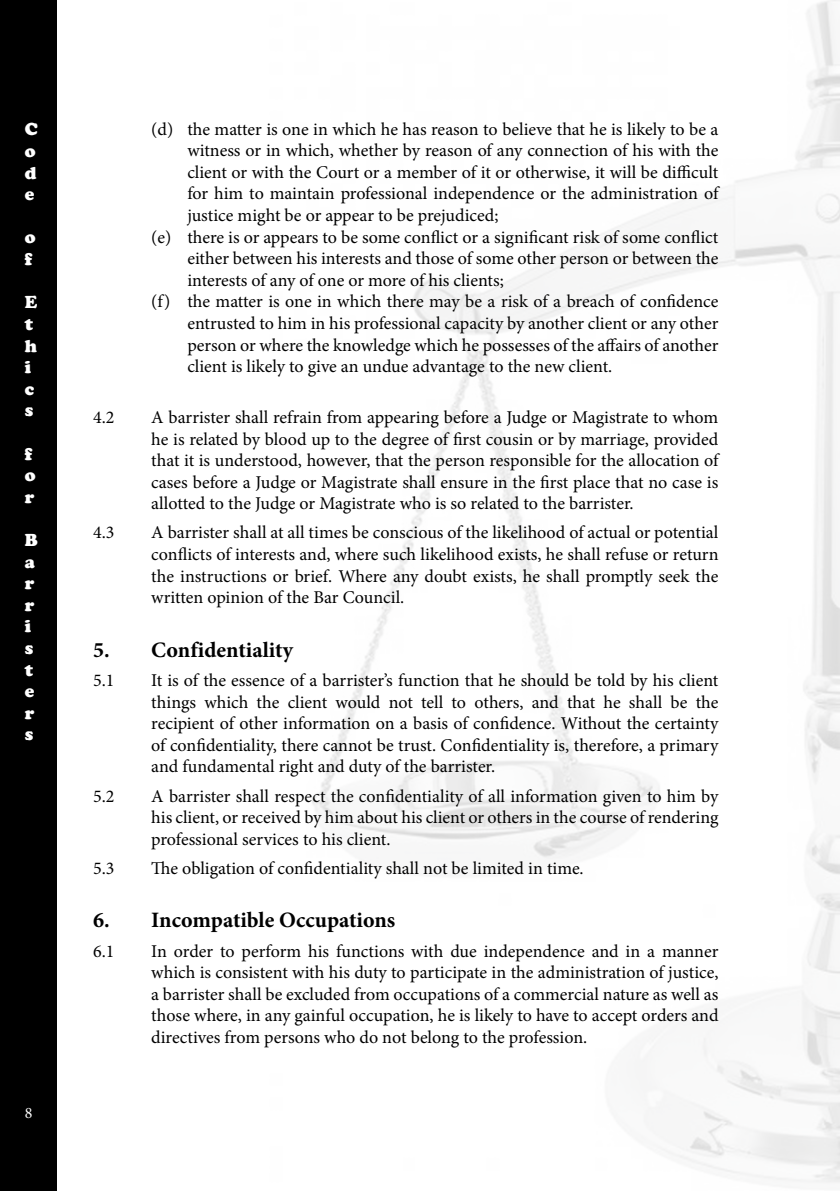
<style>
.page{position:relative;width:840px;height:1191px;background:#fff}
.page>*{position:absolute;margin:0;border:0;box-sizing:border-box;transform-origin:0 0}
.t1{font:700 22px "Minion Pro";color:#000}
.t2{font:18px/21.6px "Minion Pro";letter-spacing:-.005em;color:#000;text-align:justify}
.t3{font:900 18px/21.6px "Cooper";color:#fff}
.t4{font:16px "Minion Pro";color:#fff}
</style>
<div class="page">
<div style="left:0;top:0;width:57px;height:1191px;background:#000"></div>
<img style="left:312px;top:0;width:527px;height:1183px">
<p class="t3" style="left:25px;top:119px;width:14px;text-align:justify">C o d e</p>
<p class="t3" style="left:25px;top:227px;width:12px">o f</p>
<p class="t3" style="left:25px;top:291px;width:14px">E t h i c s</p>
<p class="t3" style="left:25px;top:443px;width:12px">f o r</p>
<p class="t3" style="left:25px;top:529px;width:14px">B a r r i s t e r s</p>
<p class="t4" style="left:25px;top:1101px;width:9px">8</p>
<p class="t2" style="left:151px;top:118px;width:568px">(d) the matter is one in which he has reason to believe that he is likely to be a</p>
<p class="t2" style="left:187px;top:140px;width:532px">witness or in which, whether by reason of any connection of his with the</p>
<p class="t2" style="left:187px;top:161px;width:532px">client or with the Court or a member of it or otherwise, it will be difficult</p>
<p class="t2" style="left:187px;top:183px;width:532px">for him to maintain professional independence or the administration of</p>
<p class="t2" style="left:187px;top:204px;width:312px">justice might be or appear to be prejudiced;</p>
<p class="t2" style="left:151px;top:226px;width:568px">(e) there is or appears to be some conflict or a significant risk of some conflict</p>
<p class="t2" style="left:187px;top:248px;width:532px">either between his interests and those of some other person or between the</p>
<p class="t2" style="left:187px;top:269px;width:318px">interests of any of one or more of his clients;</p>
<p class="t2" style="left:151px;top:291px;width:568px">(f) the matter is one in which there may be a risk of a breach of confidence</p>
<p class="t2" style="left:187px;top:312px;width:532px">entrusted to him in his professional capacity by another client or any other</p>
<p class="t2" style="left:187px;top:334px;width:532px">person or where the knowledge which he possesses of the affairs of another</p>
<p class="t2" style="left:187px;top:356px;width:426px">client is likely to give an undue advantage to the new client.</p>
<p class="t2" style="left:93px;top:406px;width:23px">4.2</p>
<p class="t2" style="left:151px;top:406px;width:568px">A barrister shall refrain from appearing before a Judge or Magistrate to whom he is related by blood up to the degree of first cousin or by marriage, provided that it is understood, however, that the person responsible for the allocation of cases before a Judge or Magistrate shall ensure in the first place that no case is allotted to the Judge or Magistrate who is so related to the barrister.</p>
<p class="t2" style="left:93px;top:522px;width:23px">4.3</p>
<p class="t2" style="left:151px;top:522px;width:568px">A barrister shall at all times be conscious of the likelihood of actual or potential conflicts of interests and, where such likelihood exists, he shall refuse or return the instructions or brief. Where any doubt exists, he shall promptly seek the written opinion of the Bar Council.</p>
<p class="t1" style="left:93px;top:634px;width:201px">5. Confidentiality</p>
<p class="t2" style="left:93px;top:669px;width:23px">5.1</p>
<p class="t2" style="left:151px;top:669px;width:568px">It is of the essence of a barrister’s function that he should be told by his client things which the client would not tell to others, and that he shall be the recipient of other information on a basis of confidence. Without the certainty of confidentiality, there cannot be trust. Confidentiality is, therefore, a primary and fundamental right and duty of the barrister.</p>
<p class="t2" style="left:93px;top:785px;width:23px">5.2</p>
<p class="t2" style="left:151px;top:785px;width:568px">A barrister shall respect the confidentiality of all information given to him by his client, or received by him about his client or others in the course of rendering professional services to his client.</p>
<p class="t2" style="left:93px;top:857px;width:23px">5.3</p>
<p class="t2" style="left:151px;top:857px;width:433px">The obligation of confidentiality shall not be limited in time.</p>
<p class="t1" style="left:93px;top:905px;width:303px">6. Incompatible Occupations</p>
<p class="t2" style="left:93px;top:940px;width:23px">6.1</p>
<p class="t2" style="left:151px;top:940px;width:568px">In order to perform his functions with due independence and in a manner which is consistent with his duty to participate in the administration of justice, a barrister shall be excluded from occupations of a commercial nature as well as those where, in any gainful occupation, he is likely to have to accept orders and directives from persons who do not belong to the profession.</p>
</div>
